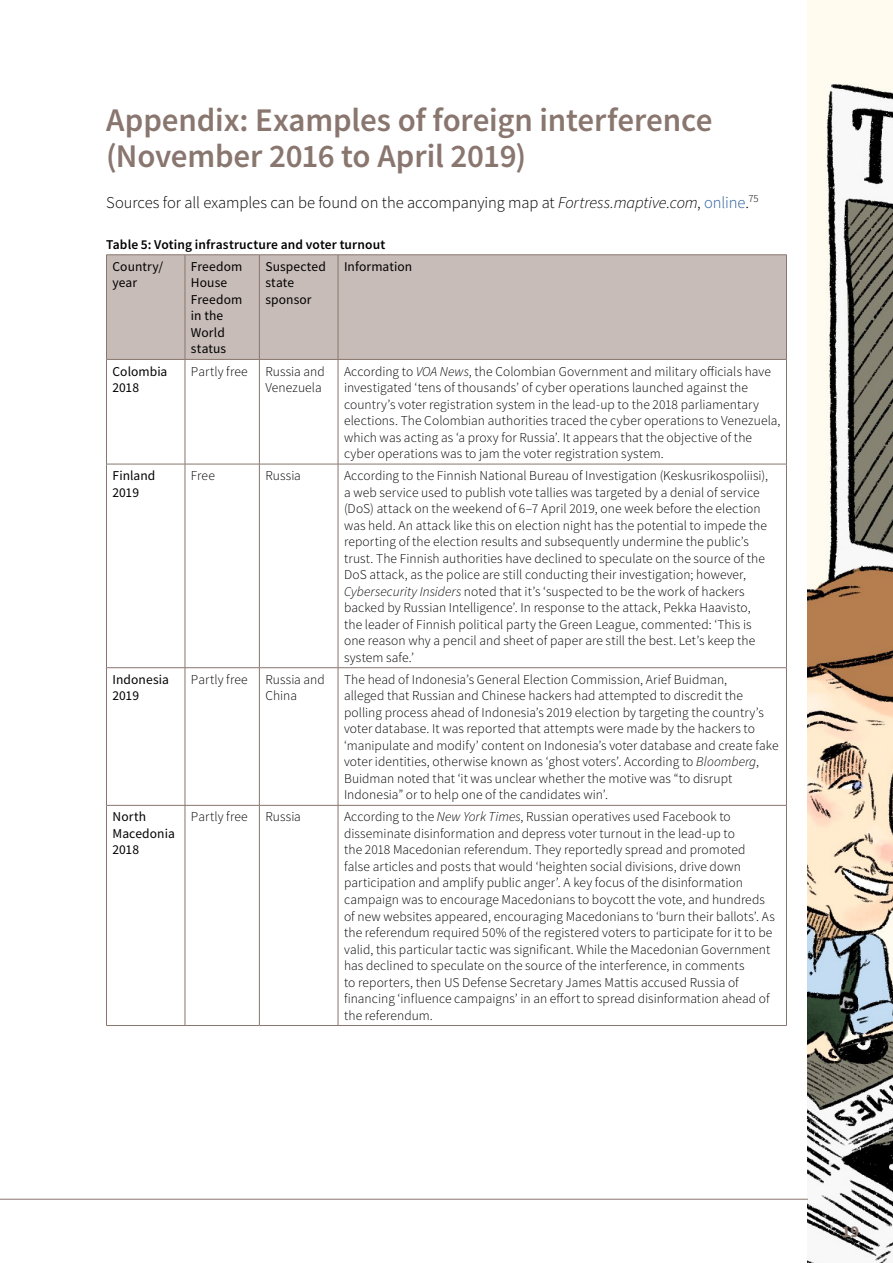
<style>
.page{position:relative;width:893px;height:1263px;background:#fff}
.page>*{position:absolute;margin:0;border:0;box-sizing:border-box;transform-origin:0 0}
.Heading_1{font:600 33px/36px "Source Sans Pro";letter-spacing:-.005em;color:#89766f}
.Text{font:300 16.5px "Source Sans Pro";letter-spacing:-.005em;color:#000}
.t1{font:700 16.5px "Source Sans Pro";color:#89766f}
.Table_Text{font:300 13.5px/16.5px "Source Sans Pro";letter-spacing:.005em;color:#000}
.Table_Highlight{font:13.5px/16.5px "Source Sans Pro";letter-spacing:.005em;color:#000}
.t2{font:600 13.5px "Source Sans Pro";letter-spacing:.01em;color:#000}
.s1{font-style:italic}
.s2{color:#285c9c}
</style>
<div class="page">
<img style="left:808px;top:0;width:85px;height:1263px">
<div style="left:107px;top:256px;width:679px;height:103px;background:#c7bcb7"></div>
<hr style="left:106px;top:255px;width:79px;height:1px;background:#89766f">
<hr style="left:106px;top:255px;width:1px;height:104px;background:#89766f">
<hr style="left:185px;top:255px;width:74px;height:1px;background:#89766f">
<hr style="left:185px;top:255px;width:1px;height:104px;background:#89766f">
<hr style="left:259px;top:255px;width:79px;height:1px;background:#89766f">
<hr style="left:259px;top:255px;width:1px;height:104px;background:#89766f">
<hr style="left:338px;top:255px;width:449px;height:1px;background:#89766f">
<hr style="left:338px;top:255px;width:1px;height:104px;background:#89766f">
<hr style="left:786px;top:255px;width:1px;height:104px;background:#89766f">
<hr style="left:106px;top:359px;width:79px;height:1px;background:#89766f">
<hr style="left:106px;top:360px;width:1px;height:104px;background:#89766f">
<hr style="left:185px;top:359px;width:74px;height:1px;background:#89766f">
<hr style="left:185px;top:360px;width:1px;height:104px;background:#89766f">
<hr style="left:259px;top:359px;width:79px;height:1px;background:#89766f">
<hr style="left:259px;top:360px;width:1px;height:104px;background:#89766f">
<hr style="left:338px;top:359px;width:449px;height:1px;background:#89766f">
<hr style="left:338px;top:360px;width:1px;height:104px;background:#89766f">
<hr style="left:786px;top:360px;width:1px;height:104px;background:#89766f">
<hr style="left:106px;top:464px;width:79px;height:1px;background:#89766f">
<hr style="left:106px;top:464px;width:1px;height:203px;background:#89766f">
<hr style="left:185px;top:464px;width:74px;height:1px;background:#89766f">
<hr style="left:185px;top:464px;width:1px;height:203px;background:#89766f">
<hr style="left:259px;top:464px;width:79px;height:1px;background:#89766f">
<hr style="left:259px;top:464px;width:1px;height:203px;background:#89766f">
<hr style="left:338px;top:464px;width:449px;height:1px;background:#89766f">
<hr style="left:338px;top:464px;width:1px;height:203px;background:#89766f">
<hr style="left:786px;top:464px;width:1px;height:203px;background:#89766f">
<hr style="left:106px;top:667px;width:79px;height:1px;background:#89766f">
<hr style="left:106px;top:668px;width:1px;height:137px;background:#89766f">
<hr style="left:185px;top:667px;width:74px;height:1px;background:#89766f">
<hr style="left:185px;top:668px;width:1px;height:137px;background:#89766f">
<hr style="left:259px;top:667px;width:79px;height:1px;background:#89766f">
<hr style="left:259px;top:668px;width:1px;height:137px;background:#89766f">
<hr style="left:338px;top:667px;width:449px;height:1px;background:#89766f">
<hr style="left:338px;top:668px;width:1px;height:137px;background:#89766f">
<hr style="left:786px;top:668px;width:1px;height:137px;background:#89766f">
<hr style="left:106px;top:805px;width:79px;height:1px;background:#89766f">
<hr style="left:106px;top:805px;width:1px;height:220px;background:#89766f">
<hr style="left:185px;top:805px;width:74px;height:1px;background:#89766f">
<hr style="left:185px;top:805px;width:1px;height:220px;background:#89766f">
<hr style="left:259px;top:805px;width:79px;height:1px;background:#89766f">
<hr style="left:259px;top:805px;width:1px;height:220px;background:#89766f">
<hr style="left:338px;top:805px;width:449px;height:1px;background:#89766f">
<hr style="left:338px;top:805px;width:1px;height:220px;background:#89766f">
<hr style="left:786px;top:805px;width:1px;height:220px;background:#89766f">
<hr style="left:106px;top:1025px;width:79px;height:1px;background:#89766f">
<hr style="left:185px;top:1025px;width:74px;height:1px;background:#89766f">
<hr style="left:259px;top:1025px;width:79px;height:1px;background:#89766f">
<hr style="left:338px;top:1025px;width:449px;height:1px;background:#89766f">
<hr style="left:0;top:1199px;width:808px;height:1px;background:#89766f">
<h1 class="Heading_1" style="left:106px;top:102px;width:608px">Appendix: Examples of foreign interference (November 2016 to April 2019)</h1>
<p class="Text" style="left:106px;top:192px;width:654px">Sources for all examples can be found on the accompanying map at <span class="s1">Fortress.maptive.com</span>, <span class="s2">online</span>.<sup>75</sup></p>
<p class="t2" style="left:106px;top:235px;width:280px">Table 5: Voting infrastructure and voter turnout</p>
<p class="Table_Highlight" style="left:112px;top:258px;width:52px">Country/ year</p>
<p class="Table_Highlight" style="left:191px;top:258px;width:53px">Freedom<br>House<br>Freedom in the<br>World status</p>
<p class="Table_Highlight" style="left:265px;top:258px;width:62px">Suspected state sponsor</p>
<p class="Table_Highlight" style="left:344px;top:258px;width:70px">Information</p>
<p class="Table_Highlight" style="left:112px;top:363px;width:56px">Colombia<br>2018</p>
<p class="Table_Text" style="left:191px;top:363px;width:58px">Partly free</p>
<p class="Table_Text" style="left:265px;top:363px;width:61px">Russia and<br>Venezuela</p>
<p class="Table_Text" style="left:344px;top:363px;width:438px">According to <span class="s1">VOA News</span>, the Colombian Government and military officials have investigated ‘tens of thousands’ of cyber operations launched against the country’s voter registration system in the lead-up to the 2018 parliamentary elections. The Colombian authorities traced the cyber operations to Venezuela, which was acting as ‘a proxy for Russia’. It appears that the objective of the cyber operations was to jam the voter registration system.</p>
<p class="Table_Highlight" style="left:112px;top:467px;width:44px">Finland<br>2019</p>
<p class="Table_Text" style="left:191px;top:467px;width:25px">Free</p>
<p class="Table_Text" style="left:265px;top:467px;width:37px">Russia</p>
<p class="Table_Text" style="left:344px;top:467px;width:426px">According to the Finnish National Bureau of Investigation (Keskusrikospoliisi), a web service used to publish vote tallies was targeted by a denial of service (DoS) attack on the weekend of 6–7 April 2019, one week before the election was held. An attack like this on election night has the potential to impede the reporting of the election results and subsequently undermine the public’s trust. The Finnish authorities have declined to speculate on the source of the DoS attack, as the police are still conducting their investigation; however, <span class="s1">Cybersecurity Insiders</span> noted that it’s ‘suspected to be the work of hackers backed by Russian Intelligence’. In response to the attack, Pekka Haavisto, the leader of Finnish political party the Green League, commented: ‘This is one reason why a pencil and sheet of paper are still the best. Let’s keep the system safe.’</p>
<p class="Table_Highlight" style="left:112px;top:671px;width:58px">Indonesia<br>2019</p>
<p class="Table_Text" style="left:191px;top:671px;width:58px">Partly free</p>
<p class="Table_Text" style="left:265px;top:671px;width:61px">Russia and<br>China</p>
<p class="Table_Text" style="left:344px;top:671px;width:436px">The head of Indonesia’s General Election Commission, Arief Buidman,<br>alleged that Russian and Chinese hackers had attempted to discredit the polling process ahead of Indonesia’s 2019 election by targeting the country’s voter database. It was reported that attempts were made by the hackers to ‘manipulate and modify’ content on Indonesia’s voter database and create fake voter identities, otherwise known as ‘ghost voters’. According to <span class="s1">Bloomberg</span>, Buidman noted that ‘it was unclear whether the motive was “to disrupt Indonesia” or to help one of the candidates win’.</p>
<p class="Table_Highlight" style="left:112px;top:809px;width:64px">North<br>Macedonia<br>2018</p>
<p class="Table_Text" style="left:191px;top:809px;width:58px">Partly free</p>
<p class="Table_Text" style="left:265px;top:809px;width:37px">Russia</p>
<p class="Table_Text" style="left:344px;top:809px;width:432px">According to the <span class="s1">New York Times</span>, Russian operatives used Facebook to disseminate disinformation and depress voter turnout in the lead-up to<br>the 2018 Macedonian referendum. They reportedly spread and promoted false articles and posts that would ‘heighten social divisions, drive down participation and amplify public anger’. A key focus of the disinformation campaign was to encourage Macedonians to boycott the vote, and hundreds of new websites appeared, encouraging Macedonians to ‘burn their ballots’. As the referendum required 50% of the registered voters to participate for it to be valid, this particular tactic was significant. While the Macedonian Government has declined to speculate on the source of the interference, in comments<br>to reporters, then US Defense Secretary James Mattis accused Russia of financing ‘influence campaigns’ in an effort to spread disinformation ahead of the referendum.</p>
<p class="t1" style="left:842px;top:1220px;width:19px">19</p>
</div>
